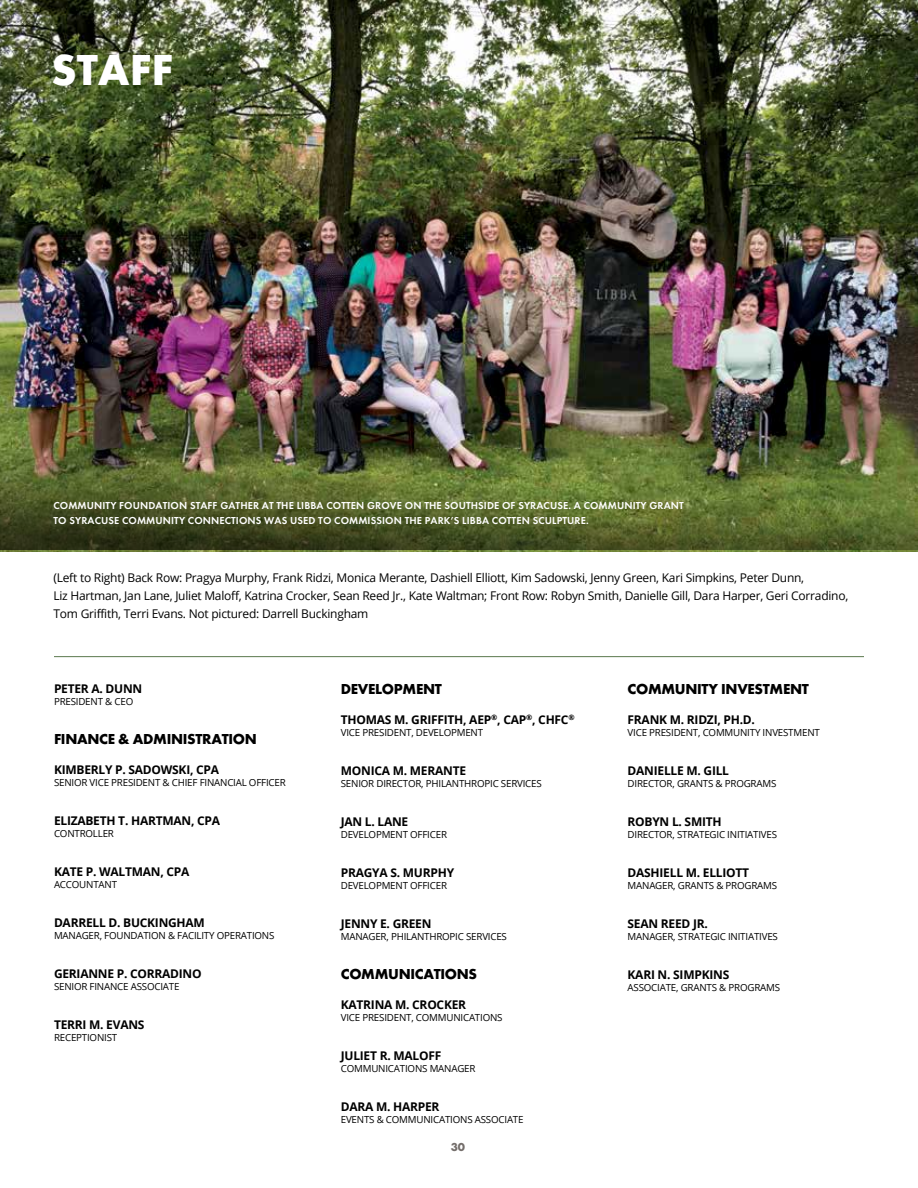
<style>
.page{position:relative;width:918px;height:1188px;background:#fff}
.page>*{position:absolute;margin:0;border:0;box-sizing:border-box;transform-origin:0 0}
.t1{font:700 45px "Futura T";color:#fff}
.t2{font:700 15px "Futura T";letter-spacing:-.02em;color:#000}
.t3{font:700 12px "Open Sans";letter-spacing:-.02em;color:#000}
.t4{font:12px/18px "Open Sans";letter-spacing:-.02em;color:#000}
.t5{font:700 12px "Futura PT";color:#746e6b}
.t6{font:600 10.5px/15px "Futura T";letter-spacing:.01em;color:#fff}
.t7{font:9.75px "Open Sans";letter-spacing:-.02em;color:#000}
</style>
<div class="page">
<img style="left:0;top:0;width:918px;height:552px">
<hr style="left:54px;top:656px;width:810px;height:1px;background:#5a784e">
<img style="left:0;top:318px;width:918px;height:232px">
<h1 class="t1" style="left:51px;top:43px;width:124px">STAFF</h1>
<p class="t6" style="left:54px;top:498px;width:632px">COMMUNITY FOUNDATION STAFF GATHER AT THE LIBBA COTTEN GROVE ON THE SOUTHSIDE OF SYRACUSE. A COMMUNITY GRANT<br>TO SYRACUSE COMMUNITY CONNECTIONS WAS USED TO COMMISSION THE PARK’S LIBBA COTTEN SCULPTURE.</p>
<p class="t4" style="left:54px;top:568px;width:796px">(Left to Right) Back Row: Pragya Murphy, Frank Ridzi, Monica Merante, Dashiell Elliott, Kim Sadowski, Jenny Green, Kari Simpkins, Peter Dunn,<br>Liz Hartman, Jan Lane, Juliet Maloff, Katrina Crocker, Sean Reed Jr., Kate Waltman; Front Row: Robyn Smith, Danielle Gill, Dara Harper, Geri Corradino,<br>Tom Griffith, Terri Evans. Not pictured: Darrell Buckingham</p>
<p class="t3" style="left:54px;top:680px;width:90px">PETER A. DUNN</p>
<p class="t7" style="left:54px;top:695px;width:81px">PRESIDENT &amp; CEO</p>
<h2 class="t2" style="left:54px;top:730px;width:204px">FINANCE &amp; ADMINISTRATION</h2>
<p class="t3" style="left:54px;top:761px;width:167px">KIMBERLY P. SADOWSKI, CPA</p>
<p class="t7" style="left:54px;top:776px;width:233px">SENIOR VICE PRESIDENT &amp; CHIEF FINANCIAL OFFICER</p>
<p class="t3" style="left:54px;top:812px;width:168px">ELIZABETH T. HARTMAN, CPA</p>
<p class="t7" style="left:54px;top:827px;width:61px">CONTROLLER</p>
<p class="t3" style="left:54px;top:863px;width:137px">KATE P. WALTMAN, CPA</p>
<p class="t7" style="left:54px;top:878px;width:65px">ACCOUNTANT</p>
<p class="t3" style="left:54px;top:914px;width:152px">DARRELL D. BUCKINGHAM</p>
<p class="t7" style="left:54px;top:929px;width:222px">MANAGER, FOUNDATION &amp; FACILITY OPERATIONS</p>
<p class="t3" style="left:54px;top:965px;width:149px">GERIANNE P. CORRADINO</p>
<p class="t7" style="left:54px;top:980px;width:127px">SENIOR FINANCE ASSOCIATE</p>
<p class="t3" style="left:54px;top:1016px;width:92px">TERRI M. EVANS</p>
<p class="t7" style="left:54px;top:1031px;width:65px">RECEPTIONIST</p>
<h2 class="t2" style="left:341px;top:680px;width:103px">DEVELOPMENT</h2>
<p class="t3" style="left:341px;top:711px;width:235px">THOMAS M. GRIFFITH, AEP<sup>®</sup>, CAP<sup>®</sup>, CHFC<sup>®</sup></p>
<p class="t7" style="left:341px;top:726px;width:144px">VICE PRESIDENT, DEVELOPMENT</p>
<p class="t3" style="left:341px;top:762px;width:127px">MONICA M. MERANTE</p>
<p class="t7" style="left:341px;top:777px;width:203px">SENIOR DIRECTOR, PHILANTHROPIC SERVICES</p>
<p class="t3" style="left:341px;top:813px;width:69px">JAN L. LANE</p>
<p class="t7" style="left:341px;top:828px;width:108px">DEVELOPMENT OFFICER</p>
<p class="t3" style="left:341px;top:864px;width:115px">PRAGYA S. MURPHY</p>
<p class="t7" style="left:341px;top:879px;width:108px">DEVELOPMENT OFFICER</p>
<p class="t3" style="left:341px;top:915px;width:92px">JENNY E. GREEN</p>
<p class="t7" style="left:341px;top:930px;width:168px">MANAGER, PHILANTHROPIC SERVICES</p>
<h2 class="t2" style="left:341px;top:965px;width:138px">COMMUNICATIONS</h2>
<p class="t3" style="left:341px;top:996px;width:127px">KATRINA M. CROCKER</p>
<p class="t7" style="left:341px;top:1011px;width:163px">VICE PRESIDENT, COMMUNICATIONS</p>
<p class="t3" style="left:341px;top:1047px;width:102px">JULIET R. MALOFF</p>
<p class="t7" style="left:341px;top:1062px;width:136px">COMMUNICATIONS MANAGER</p>
<p class="t3" style="left:341px;top:1098px;width:100px">DARA M. HARPER</p>
<p class="t7" style="left:341px;top:1113px;width:184px">EVENTS &amp; COMMUNICATIONS ASSOCIATE</p>
<p class="t5" style="left:451px;top:1140px;width:16px">30</p>
<h2 class="t2" style="left:628px;top:680px;width:183px">COMMUNITY INVESTMENT</h2>
<p class="t3" style="left:628px;top:711px;width:129px">FRANK M. RIDZI, PH.D.</p>
<p class="t7" style="left:628px;top:726px;width:194px">VICE PRESIDENT, COMMUNITY INVESTMENT</p>
<p class="t3" style="left:628px;top:762px;width:103px">DANIELLE M. GILL</p>
<p class="t7" style="left:628px;top:777px;width:150px">DIRECTOR, GRANTS &amp; PROGRAMS</p>
<p class="t3" style="left:628px;top:813px;width:96px">ROBYN L. SMITH</p>
<p class="t7" style="left:628px;top:828px;width:151px">DIRECTOR, STRATEGIC INITIATIVES</p>
<p class="t3" style="left:628px;top:864px;width:123px">DASHIELL M. ELLIOTT</p>
<p class="t7" style="left:628px;top:879px;width:151px">MANAGER, GRANTS &amp; PROGRAMS</p>
<p class="t3" style="left:628px;top:915px;width:82px">SEAN REED JR.</p>
<p class="t7" style="left:628px;top:930px;width:152px">MANAGER, STRATEGIC INITIATIVES</p>
<p class="t3" style="left:628px;top:966px;width:103px">KARI N. SIMPKINS</p>
<p class="t7" style="left:628px;top:981px;width:154px">ASSOCIATE, GRANTS &amp; PROGRAMS</p>
</div>
